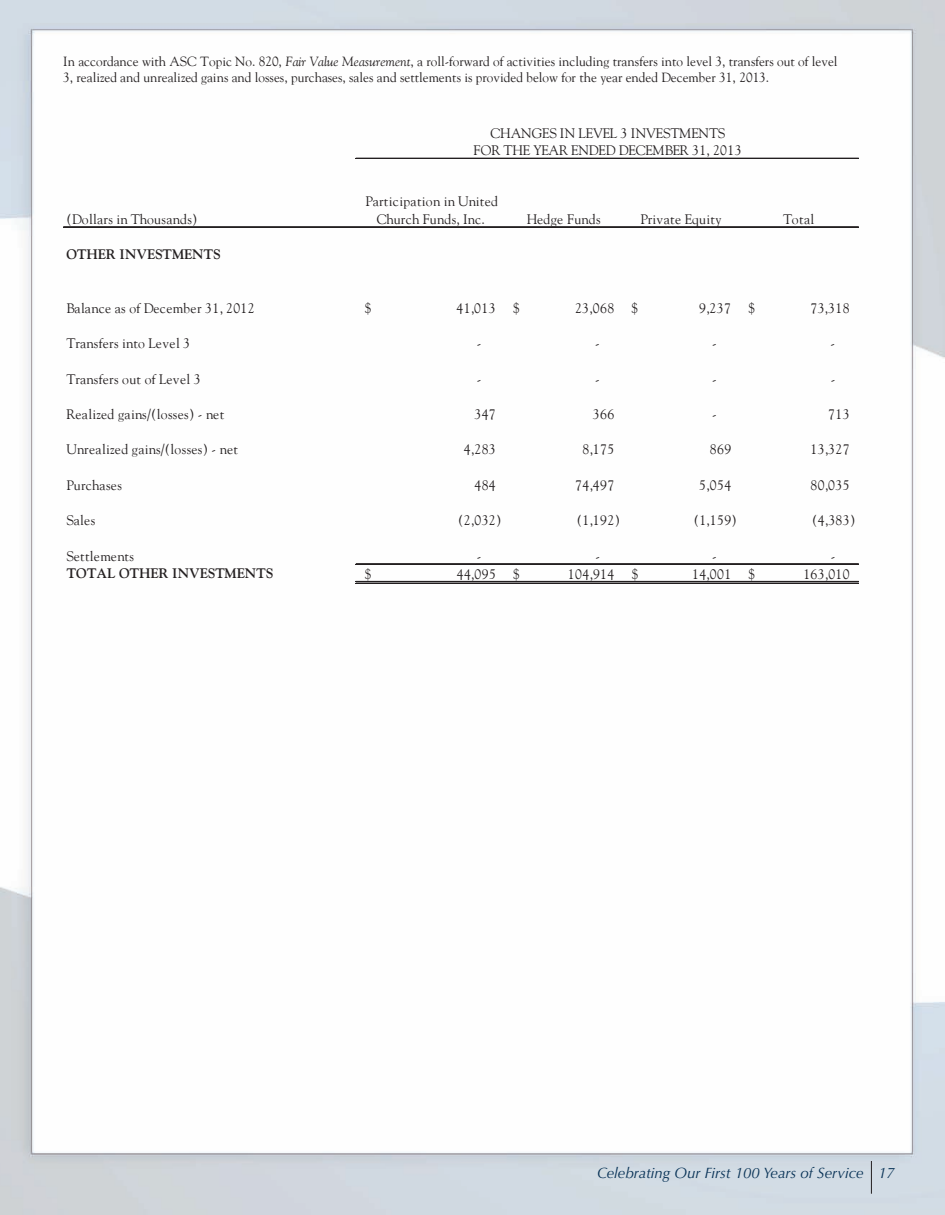
<style>
.page{position:relative;width:945px;height:1215px;background:#fff}
.page>*{position:absolute;margin:0;border:0;box-sizing:border-box;transform-origin:0 0}
.t1{font:italic 15px "Optima LT Std";color:#093357}
.t2{font:13.65px/17.7px "Goudy";letter-spacing:.02em;color:#231f20;text-align:center}
.t3{font:13.65px/17.7px "Goudy";letter-spacing:-.015em;color:#231f20;text-align:center}
.t4{font:700 13.65px "Goudy";letter-spacing:-.01em;color:#231f20}
.t5{font:13.2px/15.6px "Goudy";color:#231f20}
.s1{font-style:italic}
</style>
<div class="page">
<img style="left:0;top:0;width:945px;height:1215px">
<hr style="left:871px;top:1161px;width:1px;height:33px;background:#231f20">
<hr style="left:356px;top:158px;width:503px;height:1px;background:#231f20">
<hr style="left:63px;top:227px;width:796px;height:1px;background:#231f20">
<hr style="left:356px;top:563px;width:503px;height:1px;background:#231f20">
<hr style="left:356px;top:564px;width:503px;height:1px;background:#231f20">
<hr style="left:356px;top:581px;width:503px;height:1px;background:#231f20">
<hr style="left:356px;top:583px;width:503px;height:1px;background:#231f20">
<p class="t5" style="left:63px;top:53px;width:776px">In accordance with ASC Topic No. 820, <span class="s1">Fair Value Measurement</span>, a roll-forward of activities including transfers into level 3, transfers out of level<br>3, realized and unrealized gains and losses, purchases, sales and settlements is provided below for the year ended December 31, 2013.</p>
<p class="t2" style="left:66px;top:210px;width:133px">(Dollars in Thousands)</p>
<p class="t4" style="left:66px;top:246px;width:156px">OTHER INVESTMENTS</p>
<p class="t3" style="left:474px;top:124px;width:270px">CHANGES IN LEVEL 3 INVESTMENTS<br>FOR THE YEAR ENDED DECEMBER 31, 2013</p>
<p class="t2" style="left:366px;top:192px;width:134px">Participation in United<br>Church Funds, Inc.</p>
<p class="t2" style="left:527px;top:210px;width:75px">Hedge Funds</p>
<p class="t2" style="left:640px;top:210px;width:83px">Private Equity</p>
<p class="t2" style="left:783px;top:210px;width:33px">Total</p>
<p class="t2" style="left:66px;top:299px;width:190px">Balance as of December 31, 2012</p>
<p class="t2" style="left:365px;top:299px;width:8px">$</p>
<p class="t2" style="left:457px;top:299px;width:41px">41,013</p>
<p class="t2" style="left:513px;top:299px;width:8px">$</p>
<p class="t2" style="left:575px;top:299px;width:41px">23,068</p>
<p class="t2" style="left:632px;top:299px;width:8px">$</p>
<p class="t2" style="left:699px;top:299px;width:33px">9,237</p>
<p class="t2" style="left:748px;top:299px;width:8px">$</p>
<p class="t2" style="left:810px;top:299px;width:41px">73,318</p>
<p class="t2" style="left:66px;top:334px;width:125px">Transfers into Level 3</p>
<p class="t2" style="left:477px;top:334px;width:6px">-</p>
<p class="t2" style="left:595px;top:334px;width:6px">-</p>
<p class="t2" style="left:712px;top:334px;width:6px">-</p>
<p class="t2" style="left:831px;top:334px;width:6px">-</p>
<p class="t2" style="left:66px;top:370px;width:136px">Transfers out of Level 3</p>
<p class="t2" style="left:477px;top:370px;width:6px">-</p>
<p class="t2" style="left:595px;top:370px;width:6px">-</p>
<p class="t2" style="left:712px;top:370px;width:6px">-</p>
<p class="t2" style="left:831px;top:370px;width:6px">-</p>
<p class="t2" style="left:66px;top:405px;width:159px">Realized gains/(losses) - net</p>
<p class="t2" style="left:474px;top:405px;width:23px">347</p>
<p class="t2" style="left:593px;top:405px;width:23px">366</p>
<p class="t2" style="left:712px;top:405px;width:6px">-</p>
<p class="t2" style="left:828px;top:405px;width:23px">713</p>
<p class="t2" style="left:67px;top:441px;width:173px">Unrealized gains/(losses) - net</p>
<p class="t2" style="left:464px;top:441px;width:33px">4,283</p>
<p class="t2" style="left:582px;top:441px;width:33px">8,175</p>
<p class="t2" style="left:710px;top:441px;width:23px">869</p>
<p class="t2" style="left:811px;top:441px;width:41px">13,327</p>
<p class="t2" style="left:67px;top:476px;width:57px">Purchases</p>
<p class="t2" style="left:474px;top:476px;width:23px">484</p>
<p class="t2" style="left:575px;top:476px;width:41px">74,497</p>
<p class="t2" style="left:699px;top:476px;width:33px">5,054</p>
<p class="t2" style="left:811px;top:476px;width:41px">80,035</p>
<p class="t2" style="left:67px;top:511px;width:30px">Sales</p>
<p class="t2" style="left:458px;top:511px;width:45px">(2,032)</p>
<p class="t2" style="left:577px;top:511px;width:45px">(1,192)</p>
<p class="t2" style="left:694px;top:511px;width:45px">(1,159)</p>
<p class="t2" style="left:812px;top:511px;width:45px">(4,383)</p>
<p class="t2" style="left:67px;top:547px;width:69px">Settlements</p>
<p class="t2" style="left:477px;top:547px;width:6px">-</p>
<p class="t2" style="left:595px;top:547px;width:6px">-</p>
<p class="t2" style="left:712px;top:547px;width:6px">-</p>
<p class="t2" style="left:831px;top:547px;width:6px">-</p>
<p class="t4" style="left:67px;top:565px;width:208px">TOTAL OTHER INVESTMENTS</p>
<p class="t2" style="left:365px;top:565px;width:8px">$</p>
<p class="t2" style="left:457px;top:565px;width:41px">44,095</p>
<p class="t2" style="left:513px;top:565px;width:8px">$</p>
<p class="t2" style="left:568px;top:565px;width:48px">104,914</p>
<p class="t2" style="left:632px;top:565px;width:8px">$</p>
<p class="t2" style="left:692px;top:565px;width:41px">14,001</p>
<p class="t2" style="left:749px;top:565px;width:8px">$</p>
<p class="t2" style="left:803px;top:565px;width:48px">163,010</p>
<p class="t1" style="left:597px;top:1164px;width:299px">Celebrating Our First 100 Years of Service 17</p>
</div>
